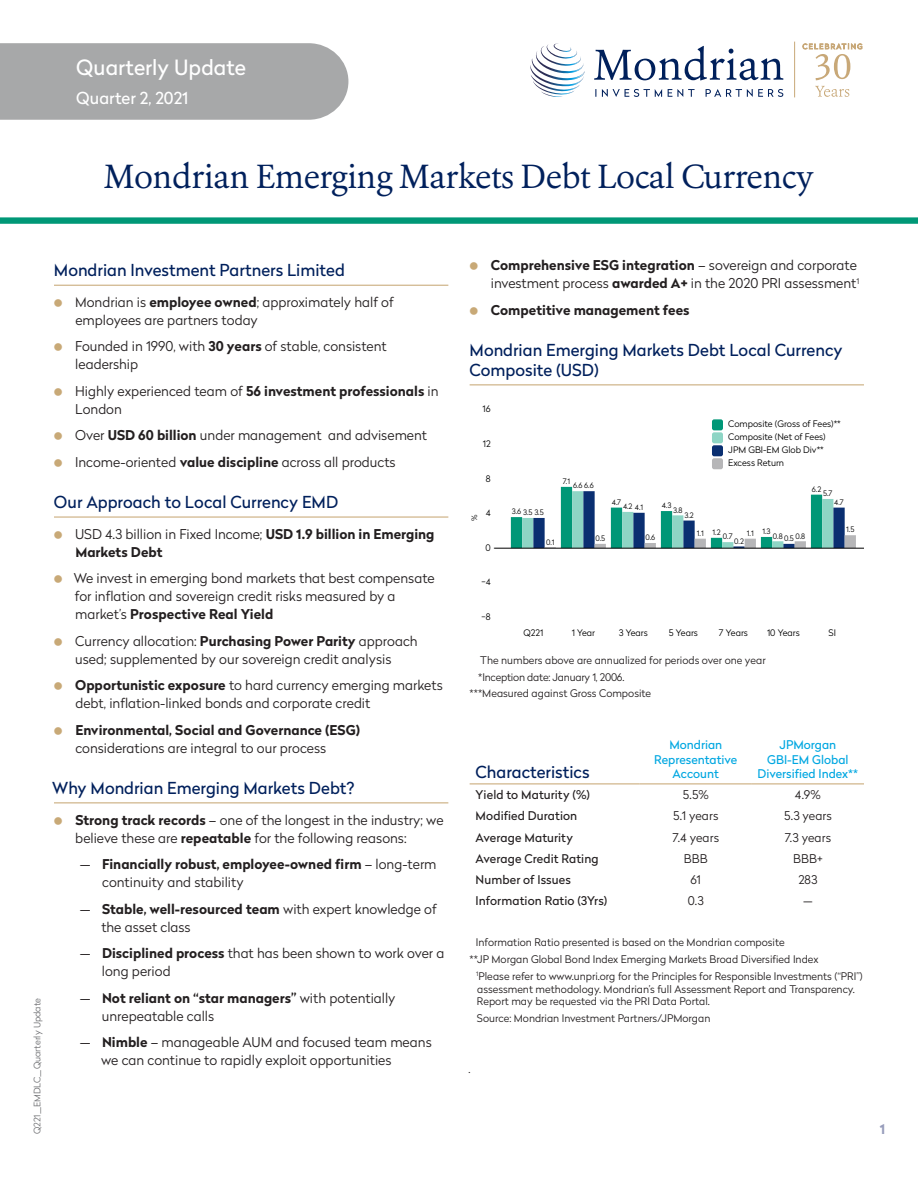
<style>
.page{position:relative;width:918px;height:1188px;background:#fff}
.page>*{position:absolute;margin:0;border:0;box-sizing:border-box;transform-origin:0 0}
.t1{font:33px "Erato";letter-spacing:-.015em;color:#00205c}
.t2{font:21px "Radikal";color:#fff}
.Heading_2{font:16.5px/19.8px "Radikal";color:#00205c}
.t3{font:16.5px "Radikal";color:#fff}
.Bodytext_with_subbul{font:300 13.5px/18px "Radikal";color:#231f20}
.Bodytext_with_subbul-2{font:700 13.5px/18px "Radikal";color:#231f20}
.t4{font:700 13.5px "Radikal";color:#979dbb}
.t5{font:12px "Radikal";letter-spacing:.01em;color:#231f20}
.t6{font:12px/14.4px "Radikal";color:#00a7e1;text-align:center}
.t7{font:300 12px "Radikal";letter-spacing:.015em;color:#231f20}
.Footnote{font:300 10.5px/12.6px "Radikal";color:#231f20}
.Footnote-2{font:300 10.5px "Radikal";letter-spacing:-.02em;color:#231f20}
.t8{font:300 9px/12.9px "Radikal";color:#000}
.t9{font:300 9px "Radikal";color:#6c6d70}
.t10{font:300 7.5px "Radikal";color:#000}
.s1{font-weight:700}
.s2{font-weight:300}
</style>
<div class="page">
<div style="left:0;top:217px;width:918px;height:7px;background:#009877"></div>
<div style="left:0;top:43px;width:348px;height:77px;background:#a7a8a9"></div>
<hr style="left:54px;top:285px;width:394px;height:1px;background:#c8a977">
<hr style="left:54px;top:517px;width:394px;height:1px;background:#c8a977">
<hr style="left:54px;top:802px;width:394px;height:1px;background:#c8a977">
<hr style="left:470px;top:384px;width:394px;height:1px;background:#c8a977">
<svg style="left:493px;top:419px;width:371px;height:130px"></svg>
<svg style="left:470px;top:784px;width:394px;height:1px"></svg>
<hr style="left:470px;top:783px;width:170px;height:1px;background:#c8a977">
<hr style="left:640px;top:783px;width:112px;height:1px;background:#c8a977">
<hr style="left:752px;top:783px;width:112px;height:1px;background:#c8a977">
<svg style="left:530px;top:43px;width:55px;height:54px"></svg>
<svg style="left:594px;top:46px;width:189px;height:34px"></svg>
<svg style="left:595px;top:89px;width:188px;height:8px"></svg>
<hr style="left:794px;top:42px;width:1px;height:55px;background:#c8a878">
<svg style="left:815px;top:86px;width:34px;height:11px"></svg>
<svg style="left:802px;top:43px;width:60px;height:37px"></svg>
<p class="t2" style="left:76px;top:53px;width:171px">Quarterly Update</p>
<p class="t3" style="left:76px;top:86px;width:114px">Quarter 2, 2021</p>
<h1 class="t1" style="left:104px;top:155px;width:711px">Mondrian Emerging Markets Debt Local Currency</h1>
<p class="t9" style="left:31px;top:1134px;width:138px;rotate:-90deg">Q221_EMDLC_Quarterly Update</p>
<p class="Heading_2" style="left:54px;top:260px;width:292px">Mondrian Investment Partners Limited</p>
<p class="Bodytext_with_subbul" style="left:75px;top:292px;width:320px">Mondrian is <span class="s1">employee owned</span>; approximately half of employees are partners today</p>
<p class="Bodytext_with_subbul" style="left:75px;top:337px;width:313px">Founded in 1990, with <span class="s1">30 years</span> of stable, consistent leadership</p>
<p class="Bodytext_with_subbul" style="left:75px;top:381px;width:365px">Highly experienced team of <span class="s1">56 investment professionals</span> in<br>London</p>
<p class="Bodytext_with_subbul" style="left:75px;top:426px;width:353px">Over <span class="s1">USD 60 billion</span> under management and advisement</p>
<p class="Bodytext_with_subbul" style="left:75px;top:452px;width:322px">Income-oriented <span class="s1">value discipline</span> across all products</p>
<p class="Heading_2" style="left:54px;top:491px;width:286px">Our Approach to Local Currency EMD</p>
<p class="Bodytext_with_subbul-2" style="left:75px;top:524px;width:361px"><span class="s2">USD 4.3 billion in Fixed Income;</span> USD 1.9 billion in Emerging<br>Markets Debt</p>
<p class="Bodytext_with_subbul" style="left:74px;top:569px;width:362px">We invest in emerging bond markets that best compensate for inflation and sovereign credit risks measured by a market’s <span class="s1">Prospective Real Yield</span></p>
<p class="Bodytext_with_subbul" style="left:75px;top:631px;width:344px">Currency allocation: <span class="s1">Purchasing Power Parity</span> approach used; supplemented by our sovereign credit analysis</p>
<p class="Bodytext_with_subbul" style="left:75px;top:676px;width:369px"><span class="s1">Opportunistic exposure</span> to hard currency emerging markets debt, inflation-linked bonds and corporate credit</p>
<p class="Bodytext_with_subbul-2" style="left:75px;top:720px;width:286px">Environmental, Social and Governance (ESG) <span class="s2">considerations are integral to our process</span></p>
<p class="Heading_2" style="left:52px;top:777px;width:304px">Why Mondrian Emerging Markets Debt?</p>
<p class="Bodytext_with_subbul" style="left:75px;top:810px;width:370px"><span class="s1">Strong track records</span> – one of the longest in the industry; we believe these are <span class="s1">repeatable</span> for the following reasons:</p>
<p class="Bodytext_with_subbul-2" style="left:102px;top:854px;width:336px;text-indent:-22px"><span class="s2">—</span> Financially robust, employee-owned firm <span class="s2">– long-term continuity and stability</span></p>
<p class="Bodytext_with_subbul" style="left:101px;top:899px;width:337px;text-indent:-22px">— <span class="s1">Stable, well-resourced team</span> with expert knowledge of the asset class</p>
<p class="Bodytext_with_subbul" style="left:102px;top:944px;width:344px;text-indent:-22px">— <span class="s1">Disciplined process</span> that has been shown to work over a long period</p>
<p class="Bodytext_with_subbul" style="left:102px;top:988px;width:295px;text-indent:-22px">— <span class="s1">Not reliant on “star managers”</span> with potentially unrepeatable calls</p>
<p class="Bodytext_with_subbul" style="left:101px;top:1033px;width:332px;text-indent:-21px">— <span class="s1">Nimble</span> – manageable AUM and focused team means we can continue to rapidly exploit opportunities</p>
<p class="Bodytext_with_subbul" style="left:491px;top:256px;width:370px"><span class="s1">Comprehensive ESG integration</span> – sovereign and corporate investment process <span class="s1">awarded A+</span> in the 2020 PRI assessment<sup>1</sup></p>
<p class="Bodytext_with_subbul-2" style="left:491px;top:300px;width:200px">Competitive management fees</p>
<p class="Heading_2" style="left:470px;top:339px;width:375px">Mondrian Emerging Markets Debt Local Currency<br>Composite (USD)</p>
<p class="t8" style="left:483px;top:402px;width:10px">16</p>
<p class="t8" style="left:483px;top:437px;width:9px">12</p>
<p class="t8" style="left:486px;top:471px;width:6px">8</p>
<p class="t10" style="left:469px;top:521px;width:8px;rotate:-90deg">%</p>
<p class="t8" style="left:486px;top:506px;width:6px">4</p>
<p class="t8" style="left:485px;top:540px;width:7px">0</p>
<p class="t8" style="left:481px;top:575px;width:11px">−4</p>
<p class="t8" style="left:482px;top:610px;width:11px">−8</p>
<p class="t8" style="left:728px;top:417px;width:114px">Composite (Gross of Fees)**<br>Composite (Net of Fees)<br>JPM GBI-EM Glob Div**<br>Excess Return</p>
<p class="t10" style="left:563px;top:476px;width:9px">7.1</p>
<p class="t10" style="left:573px;top:480px;width:22px">6.6 6.6</p>
<p class="t10" style="left:812px;top:484px;width:11px">6.2</p>
<p class="t10" style="left:823px;top:488px;width:11px">5.7</p>
<p class="t10" style="left:512px;top:506px;width:11px">3.6</p>
<p class="t10" style="left:523px;top:507px;width:22px">3.5 3.5</p>
<p class="t10" style="left:612px;top:497px;width:11px">4.7</p>
<p class="t10" style="left:623px;top:501px;width:11px">4.2</p>
<p class="t10" style="left:635px;top:502px;width:10px">4.1</p>
<p class="t10" style="left:662px;top:500px;width:11px">4.3</p>
<p class="t10" style="left:673px;top:505px;width:11px">3.8</p>
<p class="t10" style="left:684px;top:510px;width:11px">3.2</p>
<p class="t10" style="left:834px;top:497px;width:11px">4.7</p>
<p class="t10" style="left:546px;top:537px;width:10px">0.1</p>
<p class="t10" style="left:595px;top:533px;width:11px">0.5</p>
<p class="t10" style="left:645px;top:532px;width:11px">0.6</p>
<p class="t10" style="left:713px;top:527px;width:9px">1.2</p>
<p class="t10" style="left:763px;top:526px;width:10px">1.3</p>
<p class="t10" style="left:697px;top:528px;width:8px">1.1</p>
<p class="t10" style="left:747px;top:528px;width:8px">1.1</p>
<p class="t10" style="left:795px;top:531px;width:11px">0.8</p>
<p class="t10" style="left:723px;top:531px;width:11px">0.7</p>
<p class="t10" style="left:773px;top:531px;width:11px">0.8</p>
<p class="t10" style="left:734px;top:536px;width:11px">0.2</p>
<p class="t10" style="left:784px;top:533px;width:11px">0.5</p>
<p class="t10" style="left:846px;top:525px;width:10px">1.5</p>
<p class="t8" style="left:524px;top:625px;width:21px">Q221</p>
<p class="t8" style="left:572px;top:625px;width:25px">1 Year</p>
<p class="t8" style="left:619px;top:625px;width:30px">3 Years</p>
<p class="t8" style="left:669px;top:625px;width:30px">5 Years</p>
<p class="t8" style="left:719px;top:625px;width:30px">7 Years</p>
<p class="t8" style="left:767px;top:625px;width:34px">10 Years</p>
<p class="t8" style="left:829px;top:625px;width:9px">SI</p>
<p class="Footnote" style="left:480px;top:654px;width:287px">The numbers above are annualized for periods over one year</p>
<p class="Footnote-2" style="left:478px;top:669px;width:148px">*Inception date: January 1, 2006.</p>
<p class="Footnote" style="left:470px;top:686px;width:183px">***Measured against Gross Composite</p>
<p class="Heading_2" style="left:476px;top:761px;width:115px">Characteristics</p>
<p class="t6" style="left:654px;top:737px;width:85px">Mondrian<br>Representative<br>Account</p>
<p class="t6" style="left:758px;top:737px;width:102px">JPMorgan<br>GBI-EM Global<br>Diversified Index**</p>
<p class="t5" style="left:476px;top:786px;width:116px">Yield to Maturity (%)</p>
<p class="t7" style="left:683px;top:786px;width:27px">5.5%</p>
<p class="t7" style="left:795px;top:786px;width:27px">4.9%</p>
<p class="t5" style="left:476px;top:808px;width:103px">Modified Duration</p>
<p class="t7" style="left:673px;top:808px;width:47px">5.1 years</p>
<p class="t7" style="left:784px;top:808px;width:49px">5.3 years</p>
<p class="t5" style="left:476px;top:829px;width:99px">Average Maturity</p>
<p class="t7" style="left:672px;top:829px;width:48px">7.4 years</p>
<p class="t7" style="left:785px;top:829px;width:48px">7.3 years</p>
<p class="t5" style="left:476px;top:850px;width:125px">Average Credit Rating</p>
<p class="t7" style="left:684px;top:850px;width:25px">BBB</p>
<p class="t7" style="left:793px;top:850px;width:31px">BBB+</p>
<p class="t5" style="left:476px;top:871px;width:97px">Number of Issues</p>
<p class="t7" style="left:691px;top:871px;width:12px">61</p>
<p class="t7" style="left:798px;top:871px;width:21px">283</p>
<p class="t5" style="left:476px;top:893px;width:133px">Information Ratio (3Yrs)</p>
<p class="t7" style="left:688px;top:893px;width:18px">0.3</p>
<p class="t7" style="left:803px;top:893px;width:11px">—</p>
<p class="Footnote" style="left:476px;top:936px;width:310px">Information Ratio presented is based on the Mondrian composite</p>
<p class="Footnote" style="left:470px;top:953px;width:351px">**JP Morgan Global Bond Index Emerging Markets Broad Diversified Index</p>
<p class="Footnote" style="left:476px;top:969px;width:388px"><sup>1</sup>Please refer to www.unpri.org for the Principles for Responsible Investments (“PRI”) assessment methodology. Mondrian’s full Assessment Report and Transparency.<br>Report may be requested via the PRI Data Portal.</p>
<p class="Footnote" style="left:477px;top:1011px;width:235px">Source: Mondrian Investment Partners/JPMorgan</p>
<p class="Footnote" style="left:468px;top:1062px;width:4px">.</p>
<p class="t4" style="left:880px;top:1119px;width:7px">1</p>
</div>
